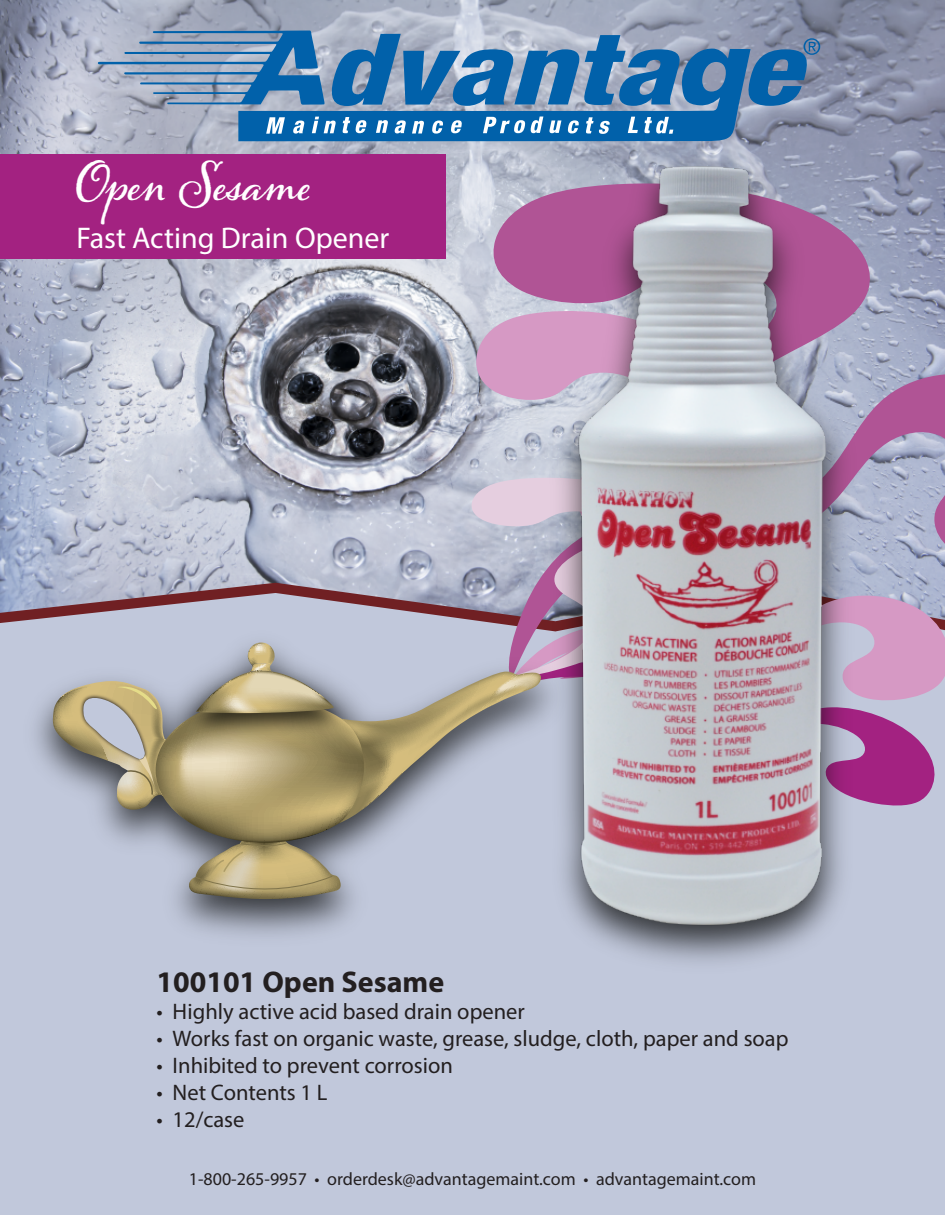
<style>
.page{position:relative;width:945px;height:1215px;background:#fff}
.page>*{position:absolute;margin:0;border:0;box-sizing:border-box;transform-origin:0 0}
.t1{font:700 48px "Alana";letter-spacing:.005em;color:#fff}
.t2{font:30px "Myriad Pro";color:#fff}
.t3{font:700 30px "Myriad Pro";color:#231f20}
.t4{font:22.5px "Myriad Pro";color:#231f20}
.t5{font:18px "Myriad Pro";color:#231f20}
</style>
<div class="page">
<img style="left:0;top:0;width:945px;height:583px">
<div style="left:0;top:593px;width:945px;height:622px;background:#c1c8db"></div>
<svg style="left:97px;top:30px;width:585px;height:76px;background:#94a7c1"></svg>
<svg style="left:745px;top:38px;width:75px;height:68px;background:#4b7caa"></svg>
<svg style="left:234px;top:48px;width:517px;height:93px;background:#3c7db3"></svg>
<svg style="left:266px;top:117px;width:19px;height:17px"></svg>
<svg style="left:293px;top:121px;width:12px;height:13px"></svg>
<svg style="left:312px;top:117px;width:24px;height:16px"></svg>
<svg style="left:342px;top:117px;width:25px;height:16px"></svg>
<svg style="left:376px;top:120px;width:12px;height:13px"></svg>
<svg style="left:394px;top:120px;width:12px;height:13px"></svg>
<svg style="left:412px;top:121px;width:12px;height:13px"></svg>
<svg style="left:432px;top:121px;width:11px;height:13px"></svg>
<svg style="left:450px;top:120px;width:12px;height:13px"></svg>
<svg style="left:483px;top:117px;width:60px;height:16px"></svg>
<svg style="left:549px;top:120px;width:12px;height:13px"></svg>
<svg style="left:567px;top:120px;width:12px;height:13px"></svg>
<svg style="left:586px;top:117px;width:24px;height:17px"></svg>
<svg style="left:628px;top:117px;width:10px;height:16px"></svg>
<svg style="left:644px;top:117px;width:29px;height:17px"></svg>
<svg style="left:490px;top:179px;width:396px;height:187px;background:#b197b9"></svg>
<svg style="left:474px;top:308px;width:64px;height:168px;background:#cab1cc"></svg>
<svg style="left:504px;top:366px;width:441px;height:225px;background:#b2a2c2"></svg>
<svg style="left:867px;top:591px;width:78px;height:110px;background:#ca9ec4"></svg>
<svg style="left:867px;top:660px;width:72px;height:147px;background:#b86fab"></svg>
<img style="left:12px;top:618px;width:526px;height:338px">
<svg style="left:53px;top:476px;width:485px;height:428px;background:#b2b1b3"></svg>
<div style="left:0;top:154px;width:446px;height:105px;background:#a32281"></div>
<img style="left:538px;top:142px;width:328px;height:840px">
<img style="left:545px;top:150px;width:322px;height:802px">
<h1 class="t1" style="left:76px;top:156px;width:237px">Open Sesame</h1>
<h2 class="t2" style="left:76px;top:220px;width:314px">Fast Acting Drain Opener</h2>
<h2 class="t3" style="left:156px;top:962px;width:289px">100101 Open Sesame</h2>
<p class="t4" style="left:156px;top:997px;width:370px">• Highly active acid based drain opener</p>
<p class="t4" style="left:156px;top:1024px;width:634px">• Works fast on organic waste, grease, sludge, cloth, paper and soap</p>
<p class="t4" style="left:156px;top:1051px;width:298px">• Inhibited to prevent corrosion</p>
<p class="t4" style="left:156px;top:1078px;width:173px">• Net Contents 1 L</p>
<p class="t4" style="left:156px;top:1105px;width:90px">• 12/case</p>
<p class="t5" style="left:189px;top:1167px;width:569px">1-800-265-9957 • orderdesk@advantagemaint.com • advantagemaint.com</p>
</div>
